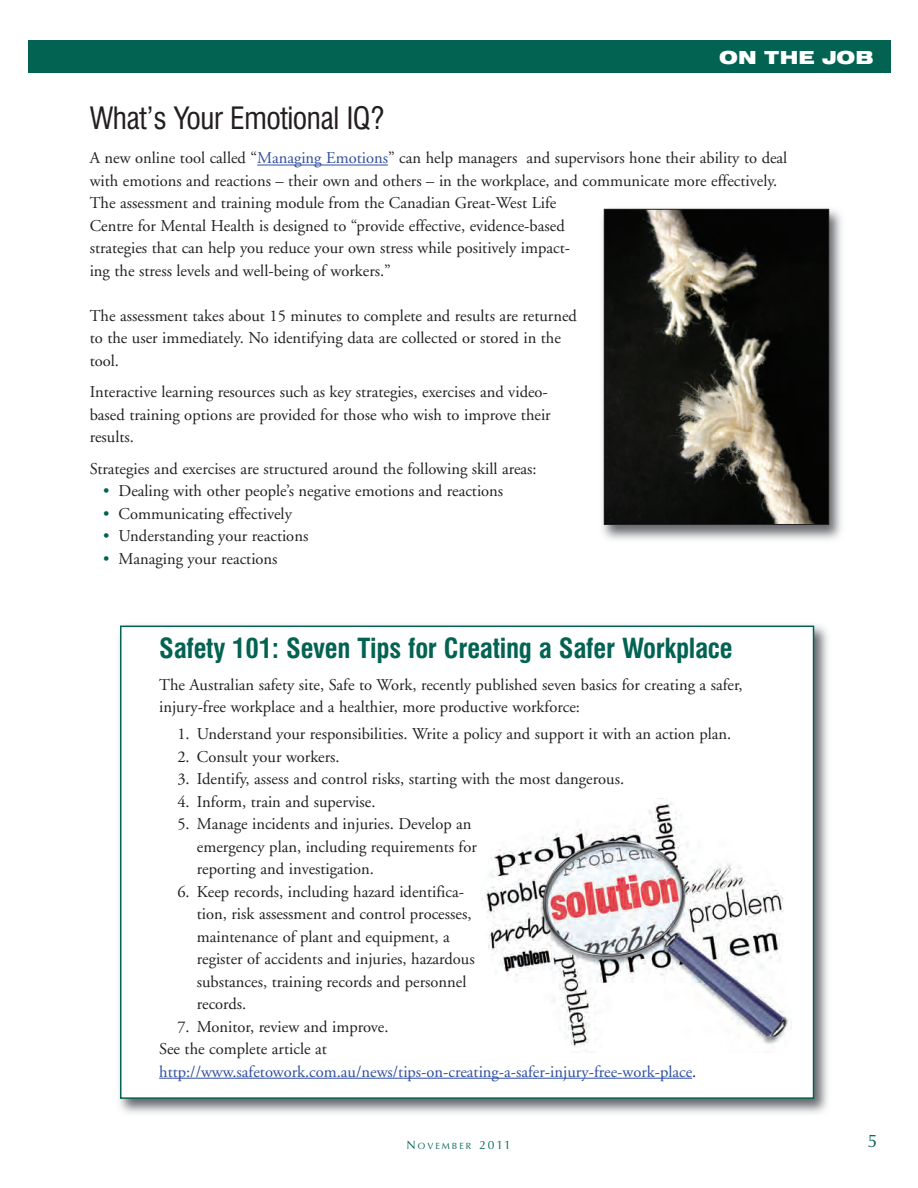
<style>
.page{position:relative;width:918px;height:1188px;background:#fff}
.page>*{position:absolute;margin:0;border:0;box-sizing:border-box;transform-origin:0 0}
.t1{font:condensed 30px "Swiss 721 BT";letter-spacing:-.015em;color:#231f20}
.t2{font:700 condensed 27px "Swiss 721 BT";letter-spacing:-.01em;color:#036353}
.t3{font:900 expanded 18px "Swiss 721 BT";color:#fff}
.t4{font:18px "Optima";color:#036353}
.t5{font:16.5px/22.5px "Adobe Garamond";color:#231f20}
.t6{font:16.5px/22.5px "Adobe Garamond";color:#2f4ea1}
.t7{font:9px "Optima";letter-spacing:.22em;color:#036353}
.s1{color:#2f4ea1}
.s2{color:#036353}
.s3{color:#231f20}
.s4{font-size:12px}
</style>
<div class="page">
<div style="left:28px;top:40px;width:863px;height:33px;background:#036353"></div>
<hr style="left:257px;top:165px;width:131px;height:1px;background:#2f4ea1">
<img style="left:602px;top:208px;width:240px;height:332px">
<img style="left:606px;top:211px;width:221px;height:312px">
<div style="left:604px;top:209px;width:225px;height:316px;border:1px solid #231f20"></div>
<img style="left:119px;top:625px;width:709px;height:488px">
<div style="left:121px;top:627px;width:692px;height:470px;background:#fff"></div>
<div style="left:120px;top:626px;width:694px;height:473px;border:2px solid #036353"></div>
<hr style="left:159px;top:1078px;width:533px;height:1px;background:#2f4ea1">
<img style="left:481px;top:802px;width:311px;height:246px">
<p class="t3" style="left:719px;top:51px;width:156px">ON THE JOB</p>
<h1 class="t1" style="left:90px;top:106px;width:297px">What’s Your Emotional IQ?</h1>
<p class="t5" style="left:90px;top:148px;width:699px">A new online tool called “<span class="s1">Managing Emotions</span>” can help managers and supervisors hone their ability to deal with emotions and reactions – their own and others – in the workplace, and communicate more effectively.<br>The assessment and training module from the Canadian Great-West Life<br>Centre for Mental Health is designed to “provide effective, evidence-based<br>strategies that can help you reduce your own stress while positively impact-<br>ing the stress levels and well-being of workers.”</p>
<p class="t5" style="left:90px;top:306px;width:489px">The assessment takes about 15 minutes to complete and results are returned to the user immediately. No identifying data are collected or stored in the tool.</p>
<p class="t5" style="left:90px;top:382px;width:463px">Interactive learning resources such as key strategies, exercises and video&shy;based training options are provided for those who wish to improve their results.</p>
<p class="t5" style="left:90px;top:459px;width:449px">Strategies and exercises are structured around the following skill areas:</p>
<p class="t5" style="left:103px;top:481px;width:402px"><span class="s2">•</span> Dealing with other people’s negative emotions and reactions</p>
<p class="t5" style="left:103px;top:504px;width:190px"><span class="s2">•</span> Communicating effectively</p>
<p class="t5" style="left:103px;top:526px;width:207px"><span class="s2">•</span> Understanding your reactions</p>
<p class="t5" style="left:103px;top:549px;width:176px"><span class="s2">•</span> Managing your reactions</p>
<h2 class="t2" style="left:159px;top:638px;width:575px">Safety 101: Seven Tips for Creating a Safer Workplace</h2>
<p class="t5" style="left:159px;top:675px;width:585px">The Australian safety site, Safe to Work, recently published seven basics for creating a safer, injury-free workplace and a healthier, more productive workforce:</p>
<p class="t5" style="left:177px;top:724px;width:555px">1. Understand your responsibilities. Write a policy and support it with an action plan.</p>
<p class="t5" style="left:177px;top:747px;width:164px">2. Consult your workers.</p>
<p class="t5" style="left:177px;top:769px;width:448px">3. Identify, assess and control risks, starting with the most dangerous.</p>
<p class="t5" style="left:177px;top:792px;width:200px">4. Inform, train and supervise.</p>
<p class="t5" style="left:197px;top:814px;width:282px;text-indent:-19px">5. Manage incidents and injuries. Develop an emergency plan, including requirements for reporting and investigation.</p>
<p class="t5" style="left:197px;top:882px;width:279px;text-indent:-19px">6. Keep records, including hazard identifica&shy;tion, risk assessment and control processes, maintenance of plant and equipment, a register of accidents and injuries, hazardous substances, training records and personnel records.</p>
<p class="t6" style="left:159px;top:1017px;width:539px;text-indent:18px"><span class="s3">7. Monitor, review and improve.<br>See the complete article at </span>http://www.safetowork.com.au/news/tips-on-creating-a-safer-injury-free-work-place<span class="s3">.</span></p>
<p class="t7" style="left:407px;top:1142px;width:106px"><span class="s4">N</span>OVEMBER <span class="s4">2011</span></p>
<p class="t4" style="left:867px;top:1134px;width:12px">5</p>
</div>
